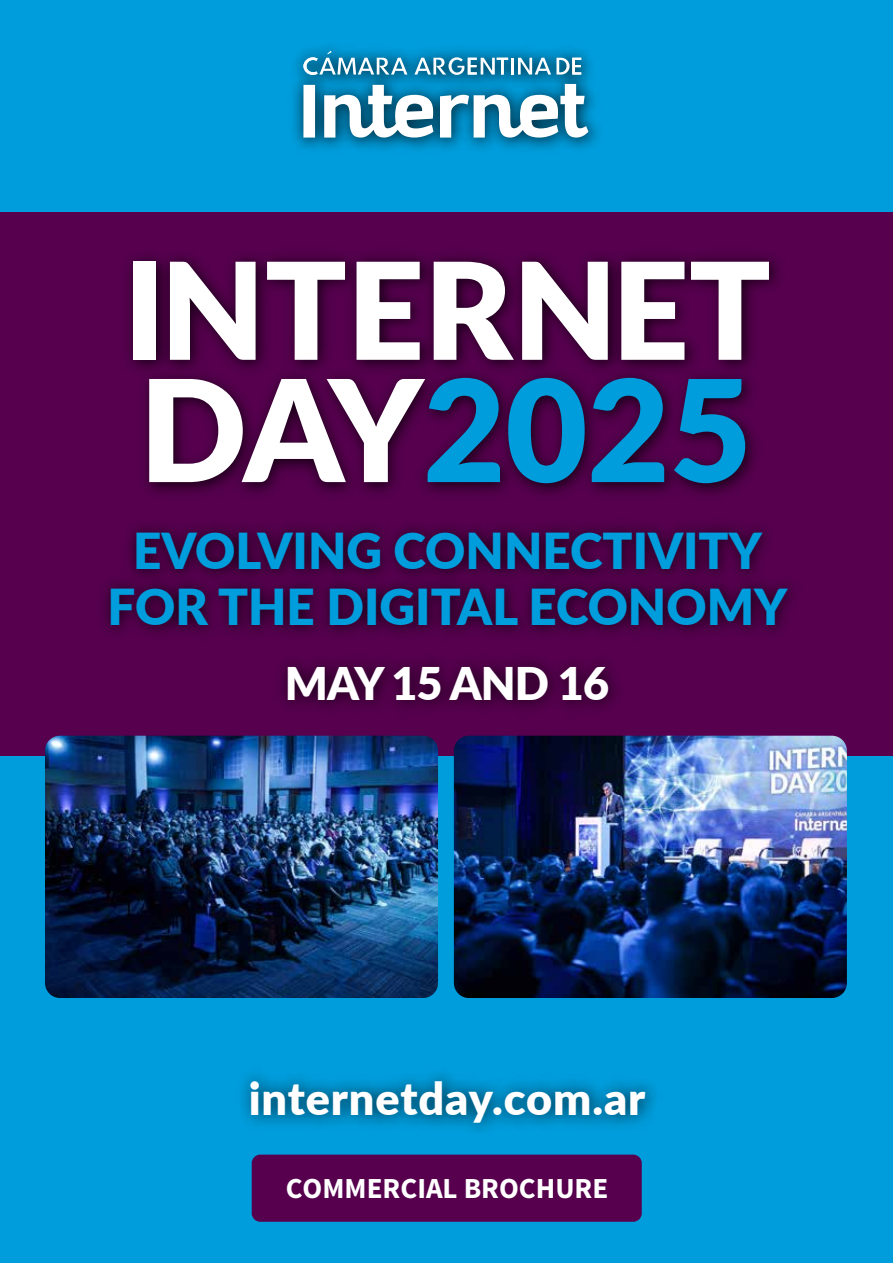
<style>
.page{position:relative;width:893px;height:1263px;background:#009ddc}
.page>*{position:absolute;margin:0;border:0;box-sizing:border-box;transform-origin:0 0}
.t1{font:900 141.45px "Lato";color:#009ddc}
.t2{font:900 134.55px "Lato";color:#fff}
.t3{font:900 49.5px/55.5px "Lato";color:#009ddc;text-align:center}
.t4{font:900 45px "Lato";letter-spacing:.015em;color:#fff}
.t5{font:900 45px "Lato";letter-spacing:-.02em;color:#fff}
.t6{font:700 29.1px "Source Sans Pro";color:#fff}
.s1{color:#fff}
</style>
<div class="page">
<svg style="left:0;top:212px;width:893px;height:543px;background:#4a0043"></svg>
<img style="left:293px;top:47px;width:304px;height:103px">
<div style="left:303px;top:85px;width:12px;height:53px;background:#fff"></div>
<svg style="left:324px;top:85px;width:109px;height:53px;background:#85b8cc"></svg>
<svg style="left:440px;top:84px;width:148px;height:54px;background:#73b2cc"></svg>
<svg style="left:303px;top:51px;width:104px;height:24px;background:#449cc0"></svg>
<hr style="left:511px;top:58px;width:3px;height:17px;background:#fff">
<svg style="left:518px;top:58px;width:63px;height:17px"></svg>
<svg style="left:414px;top:57px;width:94px;height:18px;background:#5da2bd"></svg>
<img style="left:454px;top:736px;width:393px;height:262px">
<img style="left:45px;top:736px;width:393px;height:262px">
<div style="left:252px;top:1154px;width:390px;height:68px;background:#56004e;border-radius:9px"></div>
<img style="left:265px;top:662px;width:368px;height:74px">
<img style="left:105px;top:523px;width:686px;height:110px">
<h2 class="t2" style="left:124px;top:209px;width:648px">INTERNET</h2>
<h1 class="t1" style="left:139px;top:324px;width:614px"><span class="s1">DAY</span>2025</h1>
<p class="t3" style="left:108px;top:521px;width:681px">EVOLVING CONNECTIVITY<br>FOR THE DIGITAL ECONOMY</p>
<p class="t5" style="left:285px;top:650px;width:326px">MAY 15 AND 16</p>
<p class="t4" style="left:249px;top:1064px;width:398px">internetday.com.ar</p>
<p class="t6" style="left:286px;top:1170px;width:324px">COMMERCIAL BROCHURE</p>
</div>
